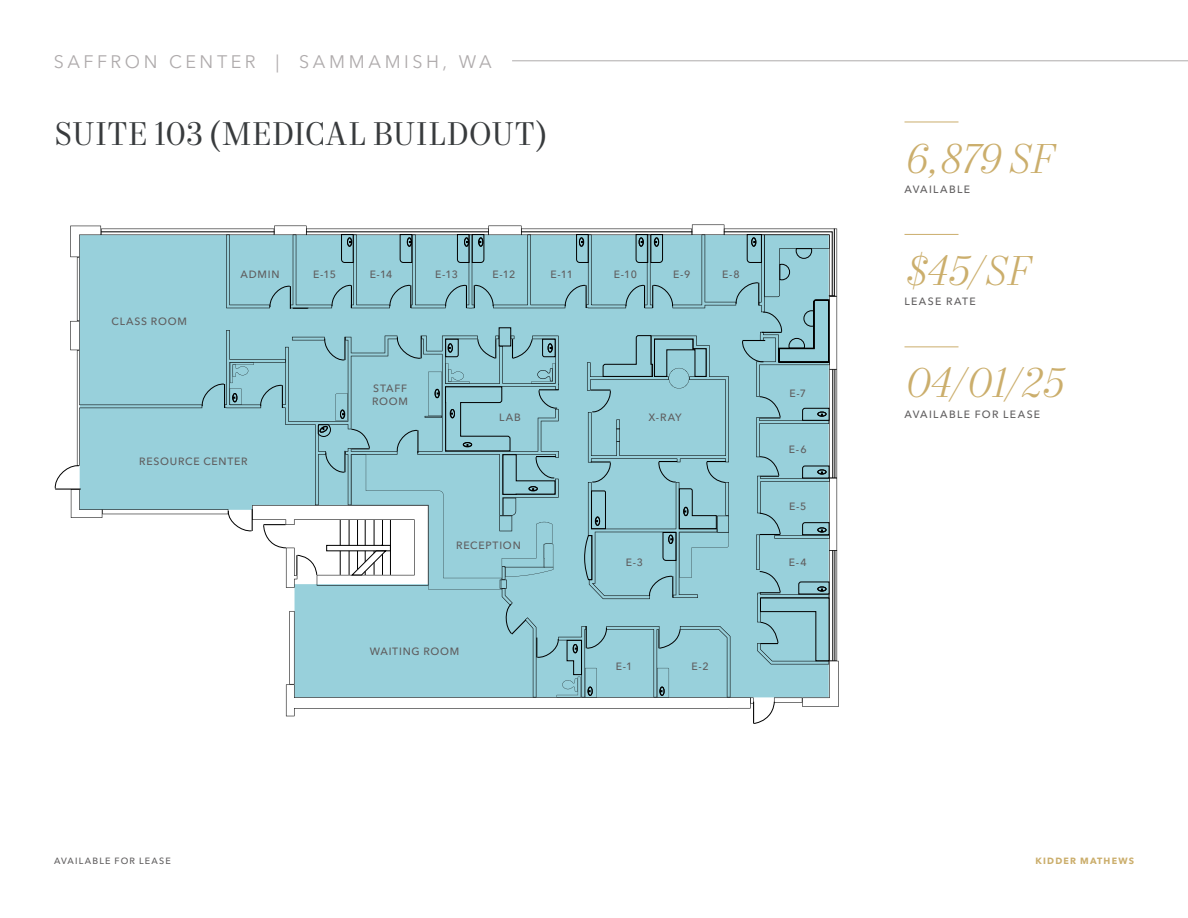
<style>
.page{position:relative;width:1188px;height:918px;background:#fff}
.page>*{position:absolute;margin:0;border:0;box-sizing:border-box;transform-origin:0 0}
.t1{font:italic 300 42px "Mort Modern 07";letter-spacing:-.015em;color:#cbae6c}
.t2{font:33px "Mort Modern 08";color:#383b3d}
.t3{font:18px "Avenir Next LT Pro";letter-spacing:.195em;color:#afabac}
.t4{font:500 10.5px/13.5px "Avenir Next LT Pro";letter-spacing:.075em;color:#5f5d5e}
.t5{font:500 10.5px "Avenir Next LT Pro";letter-spacing:.125em;color:#5f5d5e}
.t6{font:500 9px "Avenir Next LT Pro";letter-spacing:.13em;color:#5f5d5e}
.t7{font:700 9px "Avenir Next LT Pro";letter-spacing:.13em;color:#cbae6c}
</style>
<div class="page">
<hr style="left:904px;top:122px;width:54px;height:1px;background:#cbae6c">
<hr style="left:904px;top:234px;width:54px;height:1px;background:#cbae6c">
<hr style="left:904px;top:346px;width:54px;height:1px;background:#cbae6c">
<svg style="left:54px;top:225px;width:785px;height:499px"></svg>
<hr style="left:512px;top:61px;width:676px;height:1px;background:#afabac">
<h3 class="t3" style="left:54px;top:51px;width:440px">SAFFRON CENTER | SAMMAMISH, WA</h3>
<h2 class="t2" style="left:54px;top:114px;width:494px">SUITE 103 (MEDICAL BUILDOUT)</h2>
<p class="t4" style="left:112px;top:315px;width:77px">CLASS ROOM</p>
<p class="t4" style="left:241px;top:268px;width:41px">ADMIN</p>
<p class="t4" style="left:139px;top:455px;width:110px">RESOURCE CENTER</p>
<p class="t4" style="left:313px;top:268px;width:24px">E-15</p>
<p class="t4" style="left:370px;top:268px;width:24px">E-14</p>
<p class="t4" style="left:435px;top:268px;width:24px">E-13</p>
<p class="t4" style="left:493px;top:268px;width:24px">E-12</p>
<p class="t4" style="left:551px;top:268px;width:24px">E-11</p>
<p class="t4" style="left:614px;top:268px;width:25px">E-10</p>
<p class="t4" style="left:673px;top:268px;width:19px">E-9</p>
<p class="t4" style="left:722px;top:268px;width:19px">E-8</p>
<p class="t4" style="left:372px;top:382px;width:37px">STAFF<br>ROOM</p>
<p class="t4" style="left:499px;top:411px;width:23px">LAB</p>
<p class="t4" style="left:648px;top:411px;width:35px">X-RAY</p>
<p class="t4" style="left:456px;top:539px;width:66px">RECEPTION</p>
<p class="t4" style="left:789px;top:386px;width:18px">E-7</p>
<p class="t4" style="left:789px;top:443px;width:19px">E-6</p>
<p class="t4" style="left:789px;top:499px;width:19px">E-5</p>
<p class="t4" style="left:370px;top:644px;width:91px">WAITING ROOM</p>
<p class="t4" style="left:626px;top:556px;width:19px">E-3</p>
<p class="t4" style="left:789px;top:556px;width:19px">E-4</p>
<p class="t4" style="left:616px;top:660px;width:18px">E-1</p>
<p class="t4" style="left:692px;top:660px;width:19px">E-2</p>
<h1 class="t1" style="left:904px;top:133px;width:150px">6,879 SF</h1>
<p class="t5" style="left:904px;top:183px;width:67px">AVAILABLE</p>
<h1 class="t1" style="left:904px;top:245px;width:127px">$45/SF</h1>
<p class="t5" style="left:904px;top:295px;width:73px">LEASE RATE</p>
<h1 class="t1" style="left:904px;top:358px;width:160px">04/01/25</h1>
<p class="t5" style="left:904px;top:408px;width:137px">AVAILABLE FOR LEASE</p>
<p class="t6" style="left:54px;top:855px;width:118px">AVAILABLE FOR LEASE</p>
<p class="t7" style="left:1036px;top:855px;width:100px">KIDDER MATHEWS</p>
</div>
